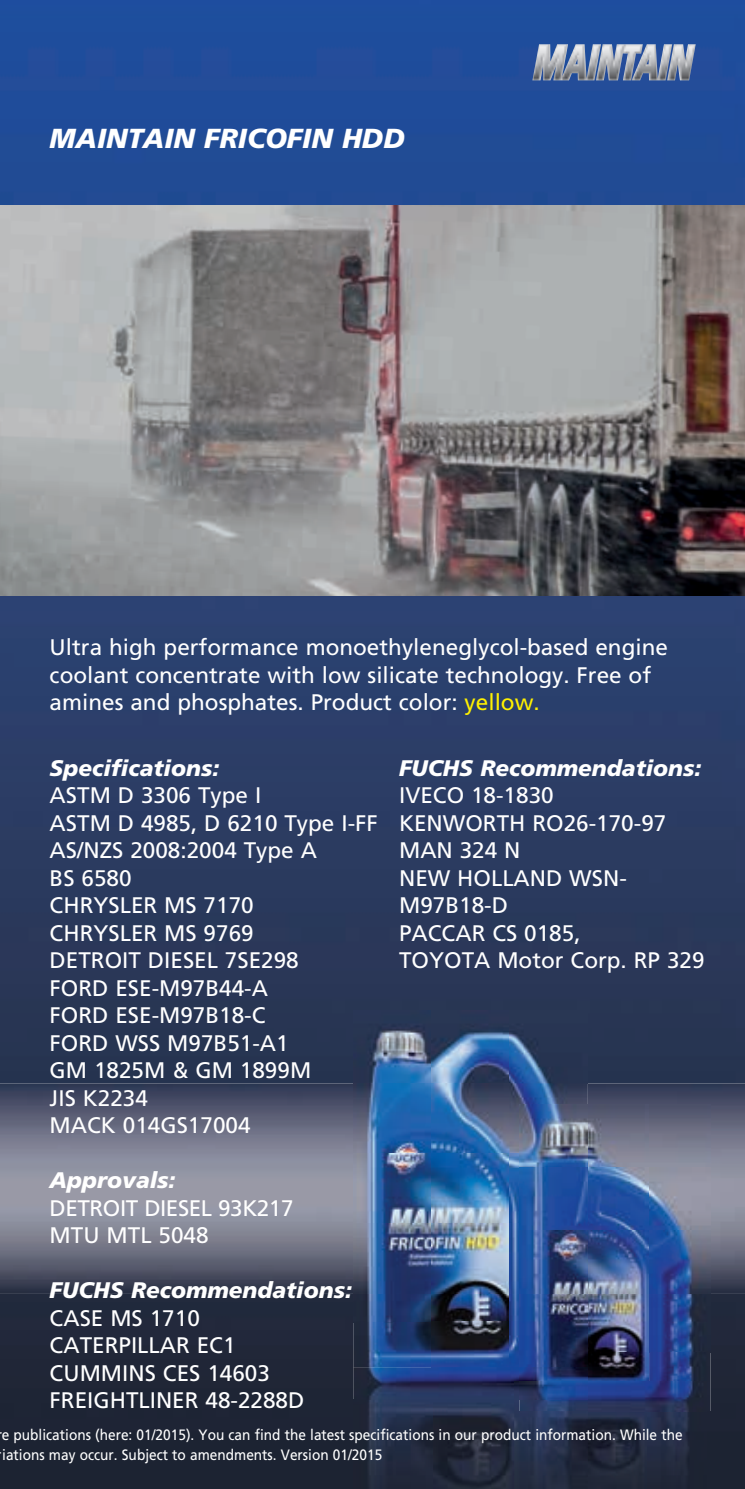
<style>
.page{position:relative;width:745px;height:1489px;background:#fff}
.page>*{position:absolute;margin:0;border:0;box-sizing:border-box;transform-origin:0 0}
.t1{font:italic 900 27.5px "Frutiger LT Std";color:#fff}
.t2{font:22.5px/27.5px "Frutiger LT Std";color:#fff}
.t3{font:italic 900 22.5px "Frutiger LT Std";color:#fff}
.t4{font:22.5px/27.5px "Frutiger LT Std";letter-spacing:-.02em;color:#fff}
.t5{font:15px/20px "Frutiger LT Std";color:#fff;scale:.91 1}
.s1{color:#fff101}
</style>
<div class="page">
<img style="left:0;top:0;width:744px;height:1488px">
<img style="left:0;top:1083px;width:744px;height:209px">
<img style="left:532px;top:44px;width:163px;height:36px">
<img style="left:353px;top:1010px;width:234px;height:143px">
<img style="left:353px;top:1153px;width:166px;height:168px">
<img style="left:353px;top:1321px;width:78px;height:45px">
<img style="left:431px;top:1321px;width:88px;height:45px">
<img style="left:587px;top:1230px;width:123px;height:121px">
<img style="left:587px;top:1351px;width:61px;height:30px">
<img style="left:648px;top:1351px;width:62px;height:59px">
<img style="left:519px;top:1104px;width:191px;height:126px">
<img style="left:519px;top:1230px;width:68px;height:151px">
<img style="left:353px;top:1399px;width:234px;height:89px">
<img style="left:353px;top:1366px;width:166px;height:33px">
<img style="left:587px;top:1381px;width:119px;height:107px">
<img style="left:514px;top:1381px;width:73px;height:18px">
<img style="left:0;top:206px;width:744px;height:389px">
<p class="t1" style="left:50px;top:122px;width:356px">MAINTAIN FRICOFIN HDD</p>
<p class="t2" style="left:50px;top:633px;width:619px">Ultra high performance monoethyleneglycol-based engine coolant concentrate with low silicate technology. Free of amines and phosphates. Product color: <span class="s1">yellow.</span></p>
<p class="t3" style="left:50px;top:754px;width:171px">Specifications:</p>
<p class="t2" style="left:50px;top:781px;width:329px">ASTM D 3306 Type I<br>ASTM D 4985, D 6210 Type I-FF<br>AS/NZS 2008:2004 Type A<br>BS 6580<br>CHRYSLER MS 7170<br>CHRYSLER MS 9769<br>DETROIT DIESEL 7SE298<br>FORD ESE-M97B44-A<br>FORD ESE-M97B18-C<br>FORD WSS M97B51-A1<br>GM 1825M &amp; GM 1899M<br>JIS K2234<br>MACK 014GS17004</p>
<p class="t3" style="left:50px;top:1166px;width:127px">Approvals:</p>
<p class="t4" style="left:50px;top:1194px;width:245px">DETROIT DIESEL 93K217<br>MTU MTL 5048</p>
<p class="t3" style="left:50px;top:1276px;width:303px">FUCHS Recommendations:</p>
<p class="t2" style="left:50px;top:1304px;width:256px">CASE MS 1710<br>CATERPILLAR EC1<br>CUMMINS CES 14603<br>FREIGHTLINER 48-2288D</p>
<p class="t5" style="left:2px;top:1424px;width:749px">e publications (here: 01/2015). You can find the latest specifications in our product information. While the iations may occur. Subject to amendments. Version 01/2015</p>
<p class="t3" style="left:399px;top:754px;width:303px">FUCHS Recommendations:</p>
<p class="t2" style="left:399px;top:781px;width:307px">IVECO 18-1830<br>KENWORTH RO26-170-97<br>MAN 324 N<br>NEW HOLLAND WSN-<br>M97B18-D<br>PACCAR CS 0185,<br>TOYOTA Motor Corp. RP 329</p>
</div>
